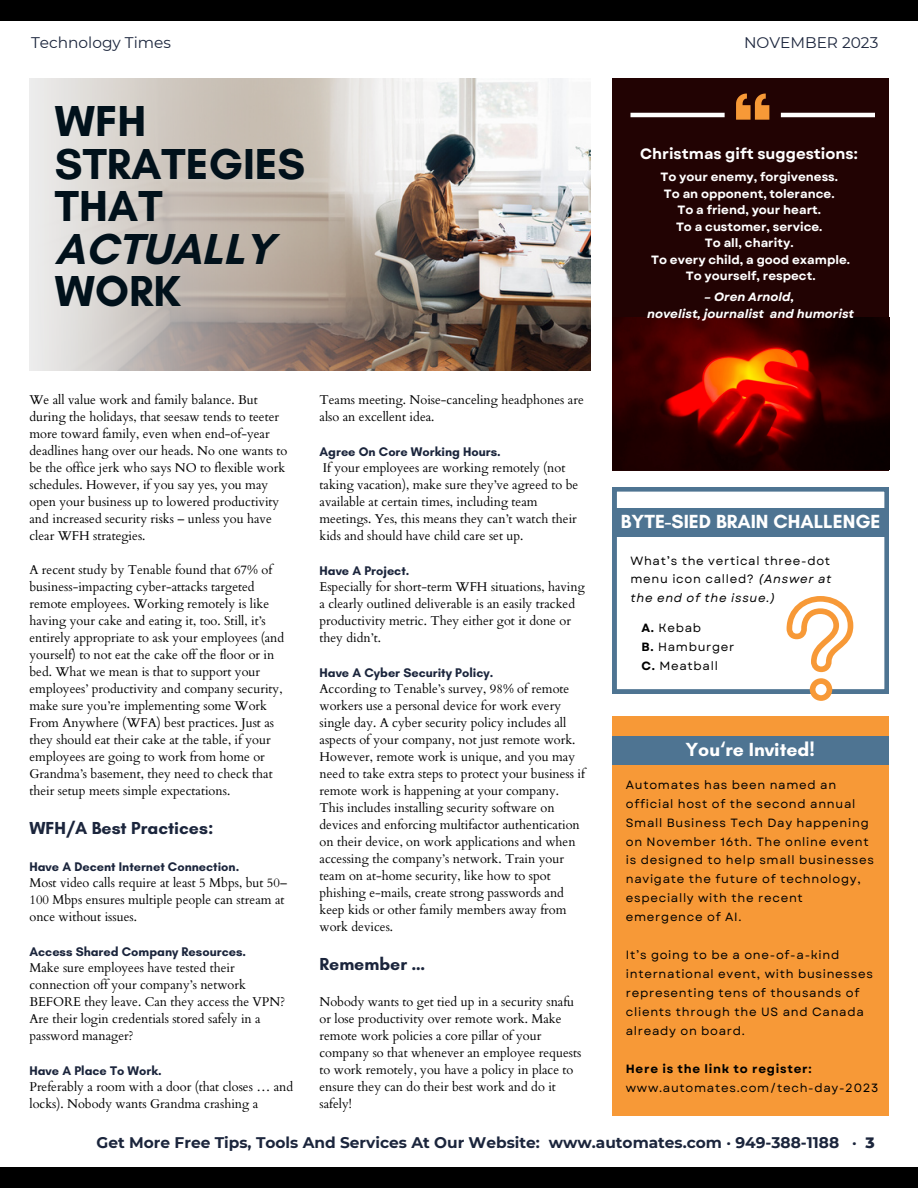
<style>
.page{position:relative;width:918px;height:1188px;background:#fff}
.page>*{position:absolute;margin:0;border:0;box-sizing:border-box;transform-origin:0 0}
.t1{font:700 44.1px "Glacial Indifference";color:#01111b}
.t2{font:700 19.35px "Glacial Indifference";color:#fff}
.t3{font:700 17.7px "Glacial Indifference";color:#1b253c}
.t4{font:700 15.45px "Montserrat";color:#1b253c}
.t5{font:15.45px "Montserrat";color:#1b253c}
.t6{font:700 15px "Garet";color:#fff}
.t7{font:12.75px/17px "Cardo";color:#000}
.t8{font:700 12.75px "Glacial Indifference";color:#1b253c}
.t9{font:12px/18.9px "Garet";letter-spacing:.06em;color:#000}
.t10{font:700 12px "Garet";color:#fff}
.t11{font:italic 700 12px "Garet";color:#fff}
.t12{font:700 12px "Garet";letter-spacing:.06em;color:#000}
.s1{font-style:italic}
.s2{font-weight:700}
.s3{font-weight:800}
</style>
<div class="page">
<div style="left:0;top:1px;width:918px;height:20px;background:#000"></div>
<div style="left:0;top:1168px;width:918px;height:20px;background:#000"></div>
<div style="left:612px;top:716px;width:277px;height:399px;background:#f79937"></div>
<div style="left:612px;top:736px;width:277px;height:28px;background:#4e7492"></div>
<img style="left:470px;top:78px;width:121px;height:293px">
<svg style="left:29px;top:78px;width:441px;height:293px;background:#bdb4ac"></svg>
<svg style="left:612px;top:487px;width:277px;height:207px"></svg>
<svg style="left:787px;top:596px;width:66px;height:104px"></svg>
<div style="left:612px;top:509px;width:277px;height:28px;background:#4e7492"></div>
<div style="left:612px;top:79px;width:277px;height:392px;background:#220303"></div>
<img style="left:613px;top:318px;width:276px;height:152px">
<hr style="left:630px;top:113px;width:95px;height:4px;background:#fff">
<svg style="left:736px;top:94px;width:33px;height:25px"></svg>
<hr style="left:781px;top:113px;width:94px;height:4px;background:#fff">
<p class="t5" style="left:31px;top:33px;width:141px">Technology Times</p>
<p class="t5" style="left:744px;top:33px;width:136px">NOVEMBER 2023</p>
<p class="t1" style="left:55px;top:95px;width:93px">WFH</p>
<p class="t1" style="left:55px;top:137px;width:252px">STRATEGIES</p>
<p class="t1" style="left:55px;top:180px;width:109px">THAT</p>
<p class="t1" style="left:55px;top:222px;width:221px">ACTUALLY</p>
<p class="t1" style="left:55px;top:264px;width:127px">WORK</p>
<p class="t7" style="left:29px;top:391px;width:259px">We all value work and family balance. But during the holidays, that seesaw tends to teeter more toward family, even when end-of-year deadlines hang over our heads. No one wants to be the office jerk who says NO to flexible work schedules. However, if you say yes, you may open your business up to lowered productivity and increased security risks – unless you have clear WFH strategies.</p>
<p class="t7" style="left:29px;top:561px;width:256px">A recent study by Tenable found that 67% of business-impacting cyber-attacks targeted remote employees. Working remotely is like having your cake and eating it, too. Still, it’s entirely appropriate to ask your employees (and yourself) to not eat the cake off the floor or in bed. What we mean is that to support your employees’ productivity and company security, make sure you’re implementing some Work From Anywhere (WFA) best practices. Just as they should eat their cake at the table, if your employees are going to work from home or Grandma’s basement, they need to check that their setup meets simple expectations.</p>
<p class="t3" style="left:29px;top:817px;width:185px">WFH/A Best Practices:</p>
<p class="t8" style="left:29px;top:859px;width:211px">Have A Decent Internet Connection.</p>
<p class="t7" style="left:29px;top:875px;width:259px">Most video calls require at least 5 Mbps, but 50–<br>100 Mbps ensures multiple people can stream at once without issues.</p>
<p class="t8" style="left:29px;top:944px;width:218px">Access Shared Company Resources.</p>
<p class="t7" style="left:29px;top:960px;width:257px">Make sure employees have tested their connection off your company’s network BEFORE they leave. Can they access the VPN?<br>Are their login credentials stored safely in a password manager?</p>
<p class="t8" style="left:29px;top:1063px;width:134px">Have A Place To Work.</p>
<p class="t7" style="left:29px;top:1079px;width:265px">Preferably a room with a door (that closes … and locks). Nobody wants Grandma crashing a</p>
<p class="t7" style="left:320px;top:391px;width:266px">Teams meeting. Noise-canceling headphones are also an excellent idea.</p>
<p class="t8" style="left:320px;top:444px;width:183px">Agree On Core Working Hours.</p>
<p class="t7" style="left:320px;top:459px;width:260px">If your employees are working remotely (not taking vacation), make sure they’ve agreed to be available at certain times, including team meetings. Yes, this means they can’t watch their kids and should have child care set up.</p>
<p class="t8" style="left:320px;top:563px;width:91px">Have A Project.</p>
<p class="t7" style="left:320px;top:578px;width:267px">Especially for short-term WFH situations, having a clearly outlined deliverable is an easily tracked productivity metric. They either got it done or they didn’t.</p>
<p class="t8" style="left:320px;top:665px;width:175px">Have A Cyber Security Policy.</p>
<p class="t7" style="left:320px;top:680px;width:267px">According to Tenable’s survey, 98% of remote workers use a personal device for work every single day. A cyber security policy includes all aspects of your company, not just remote work.<br>However, remote work is unique, and you may need to take extra steps to protect your business if remote work is happening at your company.</p>
<p class="t7" style="left:320px;top:799px;width:262px">This includes installing security software on devices and enforcing multifactor authentication on their device, on work applications and when accessing the company’s network. Train your team on at-home security, like how to spot phishing e-mails, create strong passwords and keep kids or other family members away from work devices.</p>
<p class="t3" style="left:320px;top:953px;width:107px">Remember …</p>
<p class="t7" style="left:320px;top:994px;width:263px">Nobody wants to get tied up in a security snafu or lose productivity over remote work. Make remote work policies a core pillar of your company so that whenever an employee requests to work remotely, you have a policy in place to ensure they can do their best work and do it safely!</p>
<p class="t6" style="left:640px;top:143px;width:219px">Christmas gift suggestions:</p>
<p class="t10" style="left:660px;top:168px;width:179px">To your enemy, forgiveness.</p>
<p class="t10" style="left:664px;top:185px;width:172px">To an opponent, tolerance.</p>
<p class="t10" style="left:677px;top:201px;width:145px">To a friend, your heart.</p>
<p class="t10" style="left:676px;top:218px;width:148px">To a customer, service.</p>
<p class="t10" style="left:705px;top:234px;width:90px">To all, charity.</p>
<p class="t10" style="left:651px;top:251px;width:200px">To every child, a good example.</p>
<p class="t10" style="left:686px;top:267px;width:131px">To yourself, respect.</p>
<p class="t11" style="left:704px;top:288px;width:91px">– Oren Arnold,</p>
<p class="t11" style="left:647px;top:305px;width:209px">novelist, journalist and humorist</p>
<p class="t2" style="left:621px;top:509px;width:261px">BYTE-SIED BRAIN CHALLENGE</p>
<p class="t9" style="left:630px;top:551px;width:203px;text-align:justify">What’s the vertical three-dot menu icon called? <span class="s1">(Answer at the end of the issue.)</span></p>
<p class="t9" style="left:642px;top:619px;width:61px"><span class="s2">A.</span> Kebab</p>
<p class="t9" style="left:642px;top:637px;width:94px"><span class="s2">B.</span> Hamburger</p>
<p class="t9" style="left:642px;top:656px;width:78px"><span class="s2">C.</span> Meatball</p>
<p class="t2" style="left:685px;top:737px;width:131px">You‘re Invited!</p>
<p class="t9" style="left:626px;top:775px;width:250px">Automates has been named an official host of the second annual<br>Small Business Tech Day happening on November 16th. The online event is designed to help small businesses navigate the future of technology, especially with the recent emergence of AI.</p>
<p class="t9" style="left:626px;top:946px;width:249px">It’s going to be a one-of-a-kind international event, with businesses representing tens of thousands of clients through the US and Canada already on board.</p>
<p class="t12" style="left:626px;top:1060px;width:187px">Here is the link to register:</p>
<p class="t9" style="left:626px;top:1078px;width:254px">www.automates.com/tech-day-2023</p>
<p class="t4" style="left:97px;top:1133px;width:780px">Get More Free Tips, Tools And Services At Our Website: www.automates.com · 949-388-1188 · <span class="s3">3</span></p>
</div>
